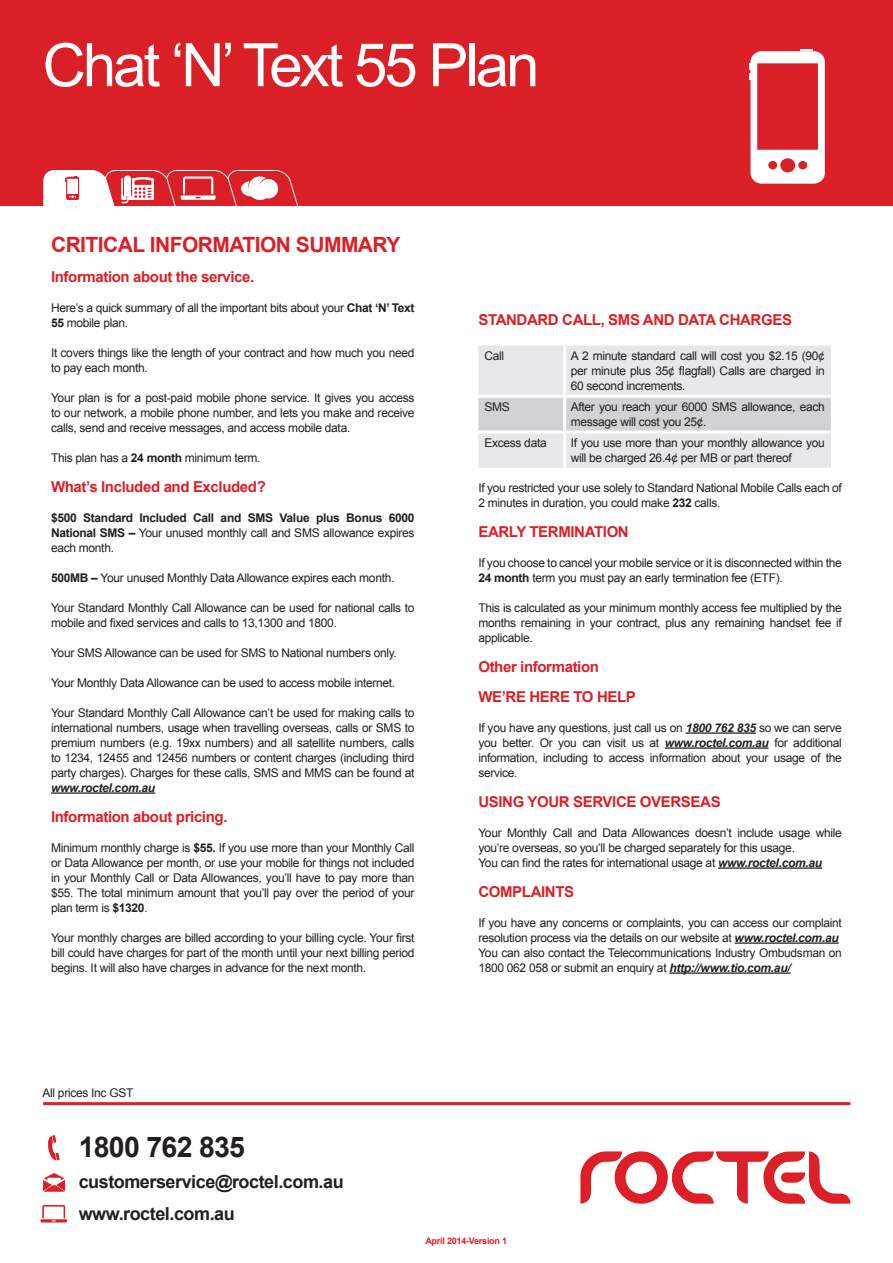
<style>
.page{position:relative;width:893px;height:1263px;background:#fff}
.page>*{position:absolute;margin:0;border:0;box-sizing:border-box;transform-origin:0 0}
.t1{font:60px "Arial";letter-spacing:-.05em;color:#fff}
.t2{font:700 28.5px "Arial";letter-spacing:-.025em;color:#231f20}
.t3{font:700 21px "Arial";letter-spacing:-.025em;color:#db1f27}
.t4{font:700 18px/32.1px "Arial";letter-spacing:-.025em;color:#231f20}
.t5{font:700 15px/30px "Arial";letter-spacing:-.025em;color:#db1f27}
.t6{font:12px/15px "Arial";letter-spacing:-.025em;color:#231f20}
.t7{font:700 12px/15px "Arial";letter-spacing:-.025em;color:#231f20;text-align:justify}
.t8{font:italic 700 12px "Arial";letter-spacing:-.025em;color:#231f20}
.t9{font:700 9px "Arial";letter-spacing:-.025em;color:#db1f27}
.s1{font-style:inherit}
.s2{font-weight:700}
.s3{font-weight:400}
.s4{font-weight:700;font-style:italic}
</style>
<div class="page">
<div style="left:0;top:0;width:893px;height:207px;background:#db1f27"></div>
<svg style="left:48px;top:1135px;width:12px;height:25px"></svg>
<svg style="left:43px;top:1173px;width:22px;height:18px"></svg>
<hr style="left:40px;top:1219px;width:27px;height:3px;background:#db1f27">
<svg style="left:42px;top:1205px;width:23px;height:16px"></svg>
<hr style="left:43px;top:1102px;width:807px;height:3px;background:#db1f27">
<img style="left:580px;top:1151px;width:183px;height:53px">
<img style="left:763px;top:1151px;width:87px;height:53px">
<hr style="left:51px;top:792px;width:104px;height:2px;background:#231f20">
<hr style="left:686px;top:732px;width:70px;height:2px;background:#231f20">
<hr style="left:665px;top:747px;width:104px;height:2px;background:#231f20">
<hr style="left:718px;top:867px;width:104px;height:2px;background:#231f20">
<hr style="left:735px;top:942px;width:104px;height:2px;background:#231f20">
<hr style="left:669px;top:972px;width:122px;height:2px;background:#231f20">
<svg style="left:478px;top:346px;width:353px;height:122px;background:#e0e1e3"></svg>
<hr style="left:563px;top:346px;width:3px;height:49px;background:#fff">
<hr style="left:563px;top:398px;width:3px;height:32px;background:#fff">
<hr style="left:563px;top:433px;width:3px;height:35px;background:#fff">
<hr style="left:478px;top:395px;width:87px;height:3px;background:#fff">
<hr style="left:565px;top:395px;width:266px;height:3px;background:#fff">
<hr style="left:478px;top:430px;width:87px;height:3px;background:#fff">
<hr style="left:565px;top:430px;width:266px;height:3px;background:#fff">
<svg style="left:749px;top:50px;width:76px;height:134px"></svg>
<svg style="left:43px;top:170px;width:256px;height:37px"></svg>
<h1 class="t1" style="left:43px;top:26px;width:498px">Chat ‘N’ Text 5<span class="s1">5</span> Plan</h1>
<h3 class="t3" style="left:51px;top:230px;width:351px">CRITICAL INFORMATION SUMMARY</h3>
<p class="t5" style="left:51px;top:262px;width:205px">Information about the service.</p>
<p class="t6" style="left:51px;top:300px;width:365px">Here’s a quick summary of all the important bits about your <span class="s2">Chat ‘N’ Text<br>5</span><span class="s2">5</span> mobile plan.</p>
<p class="t6" style="left:51px;top:345px;width:365px">It covers things like the length of your contract and how much you need to pay each month.</p>
<p class="t6" style="left:51px;top:390px;width:365px;text-align:justify">Your plan is for a post-paid mobile phone service. It gives you access to our network, a mobile phone number, and lets you make and receive calls, send and receive messages, and access mobile data.</p>
<p class="t6" style="left:51px;top:450px;width:211px">This plan has a <span class="s2">24 month</span> minimum term.</p>
<p class="t5" style="left:51px;top:472px;width:216px">What’s Included and Excluded?</p>
<p class="t7" style="left:51px;top:510px;width:365px">$500 Standard Included Call and SMS Value plus Bonus 6000<br>National SMS – <span class="s3">Your unused monthly call and SMS allowance expires each month.</span></p>
<p class="t6" style="left:51px;top:570px;width:345px"><span class="s2">500M</span><span class="s2">B –</span> Your unused Monthly Data Allowance expires each month.</p>
<p class="t6" style="left:51px;top:600px;width:365px">Your Standard Monthly Call Allowance can be used for national calls to mobile and fixed services and calls to 13,1300 and 1800.</p>
<p class="t6" style="left:51px;top:645px;width:347px">Your SMS Allowance can be used for SMS to National numbers only.</p>
<p class="t6" style="left:51px;top:675px;width:346px">Your Monthly Data Allowance can be used to access mobile internet.</p>
<p class="t6" style="left:51px;top:705px;width:365px;text-align:justify">Your Standard Monthly Call Allowance can’t be used for making calls to international numbers, usage when travelling overseas, calls or SMS to premium numbers (e.g. 19xx numbers) and all satellite numbers, calls to 1234, 12455 and 12456 numbers or content charges (including third party charges). Charges for these calls, SMS and MMS can be found at</p>
<p class="t8" style="left:51px;top:779px;width:106px">www.roctel.com.au</p>
<p class="t5" style="left:51px;top:802px;width:178px">Information about pricing.</p>
<p class="t6" style="left:51px;top:840px;width:365px;text-align:justify">Minimum monthly charge is <span class="s2">$5</span><span class="s2">5</span><span class="s2">.</span> If you use more than your Monthly Call or Data Allowance per month, or use your mobile for things not included in your Monthly Call or Data Allowances, you’ll have to pay more than $5<span class="s1">5</span>. The total minimum amount that you’ll pay over the period of your plan term is <span class="s2">$1</span><span class="s2">3</span><span class="s2">20</span>.</p>
<p class="t6" style="left:51px;top:930px;width:365px;text-align:justify">Your monthly charges are billed according to your billing cycle. Your first bill could have charges for part of the month until your next billing period begins. It will also have charges in advance for the next month.</p>
<p class="t5" style="left:478px;top:305px;width:315px">STANDARD CALL, SMS AND DATA CHARGES</p>
<p class="t6" style="left:484px;top:349px;width:21px">Call</p>
<p class="t6" style="left:571px;top:349px;width:256px;text-align:justify">A 2 minute standard call will cost you $2.15 (90¢ per minute plus 35¢ flagfall) Calls are charged in 60 second increments.</p>
<p class="t6" style="left:484px;top:399px;width:27px">SMS</p>
<p class="t6" style="left:571px;top:399px;width:256px">After you reach your 6000 SMS allowance, each message will cost you 25¢.</p>
<p class="t6" style="left:484px;top:435px;width:64px">Excess data</p>
<p class="t6" style="left:571px;top:435px;width:256px">If you use more than your monthly allowance you will be charged 26.4¢ per MB or part thereof</p>
<p class="t6" style="left:478px;top:480px;width:365px">If you restricted your use solely to Standard National Mobile Calls each of<br>2 minutes in duration, you could make <span class="s2">232</span> calls.</p>
<p class="t5" style="left:478px;top:517px;width:152px">EARLY TERMINATION</p>
<p class="t6" style="left:478px;top:555px;width:365px">If you choose to cancel your mobile service or it is disconnected within the<br><span class="s2">24 month</span> term you must pay an early termination fee (ETF).</p>
<p class="t6" style="left:478px;top:600px;width:365px;text-align:justify">This is calculated as your minimum monthly access fee multiplied by the months remaining in your contract, plus any remaining handset fee if applicable.</p>
<p class="t5" style="left:478px;top:652px;width:159px">Other information<br>WE’RE HERE TO HELP</p>
<p class="t6" style="left:478px;top:720px;width:365px;text-align:justify">If you have any questions, just call us on <span class="s4">1800 762 835</span> so we can serve you better. Or you can visit us at <span class="s4">www.roctel.com.au</span> for additional information, including to access information about your usage of the service.</p>
<p class="t5" style="left:478px;top:787px;width:244px">USING YOUR SERVICE OVERSEAS</p>
<p class="t6" style="left:478px;top:825px;width:365px">Your Monthly Call and Data Allowances doesn’t include usage while you’re overseas, so you’ll be charged separately for this usage.<br>You can find the rates for international usage at <span class="s4">www.roctel.com.au</span></p>
<p class="t5" style="left:478px;top:877px;width:97px">COMPLAINTS</p>
<p class="t6" style="left:478px;top:915px;width:365px">If you have any concerns or complaints, you can access our complaint resolution process via the details on our website at <span class="s4">www.roctel.com.au </span>You can also contact the Telecommunications Industry Ombudsman on 1800 062 058 or submit an enquiry at <span class="s4">http://www.tio.com.au/</span></p>
<p class="t6" style="left:43px;top:1086px;width:92px">All prices Inc GST</p>
<h2 class="t2" style="left:79px;top:1128px;width:168px">1800 762 835</h2>
<h3 class="t4" style="left:79px;top:1166px;width:267px">customerservice@roctel.com.au www.roctel.com.au</h3>
<p class="t9" style="left:425px;top:1234px;width:83px">April 2014-Version 1</p>
</div>
